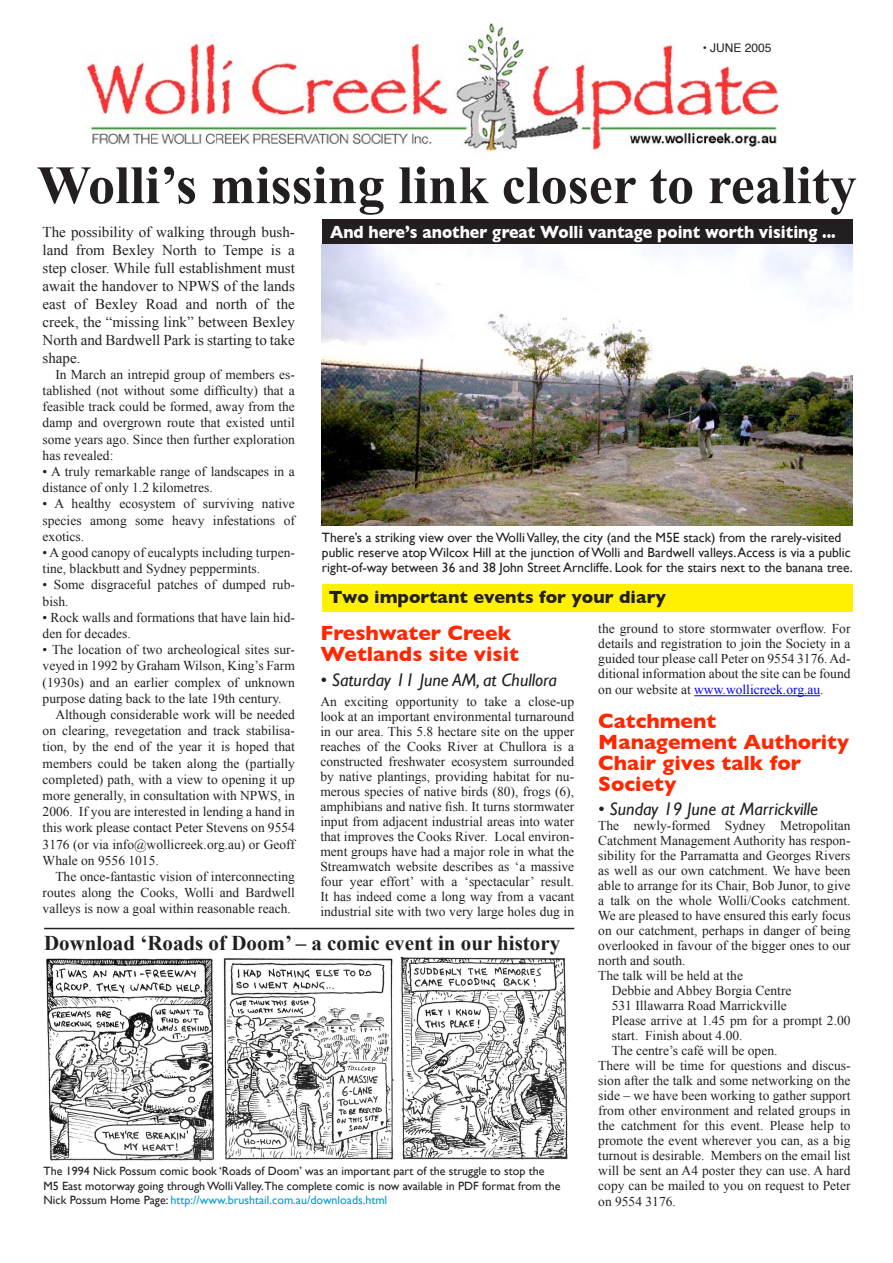
<style>
.page{position:relative;width:893px;height:1263px;background:#fff}
.page>*{position:absolute;margin:0;border:0;box-sizing:border-box;transform-origin:0 0}
.t1{font:700 54px "Times New Roman";color:#231f20}
.t2{font:700 21px/21px "Gill Sans";color:#ff2700}
.t3{font:700 21px "Times New Roman";color:#231f20}
.t4{font:italic 18px "Gill Sans";color:#231f20}
.t5{font:700 18px "Gill Sans";color:#fff;scale:.89 1}
.t6{font:700 18px "Gill Sans";color:#231f20}
.t7{font:15px/18px "Times New Roman";color:#231f20;text-align:justify}
.t8{font:13.5px/15px "Times New Roman";color:#231f20;text-align:justify}
.t9{font:13.5px/15px "Gill Sans";color:#231f20}
.t10{font:12px/14.4px "Gill Sans";color:#231f20}
.t11{font:12px "Helvetica";color:#231f20}
.s1{color:#00f}
.s2{color:#009cd6}
</style>
<div class="page">
<img style="left:87px;top:23px;width:695px;height:129px">
<img style="left:322px;top:245px;width:530px;height:280px">
<div style="left:322px;top:219px;width:530px;height:24px;background:#231f20"></div>
<hr style="left:694px;top:695px;width:126px;height:1px;background:#00f">
<img style="left:46px;top:956px;width:522px;height:206px">
<div style="left:322px;top:584px;width:530px;height:28px;background:#fff101"></div>
<hr style="left:44px;top:928px;width:530px;height:1px;background:#231f20">
<p class="t11" style="left:703px;top:39px;width:70px">• JUNE 2005</p>
<h1 class="t1" style="left:37px;top:154px;width:821px">Wolli’s missing link closer to reality</h1>
<p class="t7" style="left:43px;top:222px;width:254px">The possibility of walking through bush&shy;land from Bexley North to Tempe is a step closer. While full establishment must await the handover to NPWS of the lands east of Bexley Road and north of the creek, the “missing link” between Bexley North and Bardwell Park is starting to take shape.</p>
<p class="t8" style="left:43px;top:366px;width:254px;line-height:16.2px;text-indent:13px">In March an intrepid group of members es&shy;tablished (not without some difficulty) that a feasible track could be formed, away from the damp and overgrown route that existed until some years ago. Since then further exploration has revealed:</p>
<p class="t8" style="left:43px;top:463px;width:254px;line-height:16.2px">• A truly remarkable range of landscapes in a distance of only 1.2 kilometres.</p>
<p class="t8" style="left:43px;top:496px;width:254px;line-height:16.2px">• A healthy ecosystem of surviving native species among some heavy infestations of exotics.</p>
<p class="t8" style="left:43px;top:544px;width:254px;line-height:16.2px">• A good canopy of eucalypts including turpen&shy;tine, blackbutt and Sydney peppermints.</p>
<p class="t8" style="left:43px;top:577px;width:254px;line-height:16.2px">• Some disgraceful patches of dumped rub&shy;bish.</p>
<p class="t8" style="left:43px;top:609px;width:254px;line-height:16.2px">• Rock walls and formations that have lain hid&shy;den for decades.</p>
<p class="t8" style="left:43px;top:642px;width:254px">• The location of two archeological sites sur-</p>
<p class="t8" style="left:43px;top:658px;width:254px">veyed in 1992 by Graham Wilson, King’s Farm</p>
<p class="t8" style="left:43px;top:674px;width:254px">(1930s) and an earlier complex of unknown</p>
<p class="t8" style="left:43px;top:691px;width:241px">purpose dating back to the late 19th century.</p>
<p class="t8" style="left:55px;top:707px;width:241px">Although considerable work will be needed</p>
<p class="t8" style="left:43px;top:723px;width:254px">on clearing, revegetation and track stabilisa-</p>
<p class="t8" style="left:43px;top:739px;width:254px">tion, by the end of the year it is hoped that</p>
<p class="t8" style="left:43px;top:755px;width:254px">members could be taken along the (partially</p>
<p class="t8" style="left:43px;top:772px;width:254px">completed) path, with a view to opening it up</p>
<p class="t8" style="left:43px;top:788px;width:254px">more generally, in consultation with NPWS, in</p>
<p class="t8" style="left:43px;top:804px;width:254px">2006. If you are interested in lending a hand in</p>
<p class="t8" style="left:43px;top:820px;width:254px">this work please contact Peter Stevens on 9554</p>
<p class="t8" style="left:43px;top:836px;width:254px">3176 (or via info@wollicreek.org.au) or Geoff</p>
<p class="t8" style="left:43px;top:853px;width:118px">Whale on 9556 1015.</p>
<p class="t8" style="left:55px;top:869px;width:241px">The once-fantastic vision of interconnecting</p>
<p class="t8" style="left:43px;top:885px;width:254px">routes along the Cooks, Wolli and Bardwell</p>
<p class="t8" style="left:43px;top:901px;width:250px">valleys is now a goal within reasonable reach.</p>
<h3 class="t5" style="left:330px;top:221px;width:570px">And here’s another great Wolli vantage point worth visiting ...</h3>
<p class="t9" style="left:322px;top:529px;width:532px">There’s a striking view over the Wolli Valley, the city (and the M5E stack) from the rarely-visited public reserve atop Wilcox Hill at the junction of Wolli and Bardwell valleys. Access is via a public right-of-way between 36 and 38 John Street Arncliffe. Look for the stairs next to the banana tree.</p>
<h3 class="t6" style="left:329px;top:586px;width:339px">Two important events for your diary</h3>
<p class="t8" style="left:598px;top:621px;width:254px">the ground to store stormwater overflow. For details and registration to join the Society in a guided tour please call Peter on 9554 3176. Ad&shy;ditional information about the site can be found on our website at <span class="s1">www.wollicreek.org.au</span>.</p>
<h2 class="t2" style="left:598px;top:710px;width:252px">Catchment<br>Management Authority<br>Chair gives talk for<br>Society</h2>
<h3 class="t4" style="left:598px;top:798px;width:221px">• Sunday 19 June at Marrickville</h3>
<p class="t8" style="left:598px;top:818px;width:254px">The newly-formed Sydney Metropolitan</p>
<p class="t8" style="left:598px;top:833px;width:254px">Catchment Management Authority has respon-</p>
<p class="t8" style="left:598px;top:848px;width:254px">sibility for the Parramatta and Georges Rivers</p>
<p class="t8" style="left:598px;top:863px;width:254px">as well as our own catchment. We have been</p>
<p class="t8" style="left:598px;top:878px;width:254px">able to arrange for its Chair, Bob Junor, to give</p>
<p class="t8" style="left:598px;top:893px;width:254px">a talk on the whole Wolli/Cooks catchment.</p>
<p class="t8" style="left:598px;top:908px;width:254px">We are pleased to have ensured this early focus</p>
<p class="t8" style="left:598px;top:923px;width:254px">on our catchment, perhaps in danger of being</p>
<p class="t8" style="left:598px;top:938px;width:254px">overlooked in favour of the bigger ones to our</p>
<p class="t8" style="left:598px;top:953px;width:89px">north and south.</p>
<p class="t8" style="left:598px;top:968px;width:146px">The talk will be held at the</p>
<p class="t8" style="left:612px;top:983px;width:181px">Debbie and Abbey Borgia Centre</p>
<p class="t8" style="left:612px;top:998px;width:177px">531 Illawarra Road Marrickville</p>
<p class="t8" style="left:612px;top:1013px;width:240px">Please arrive at 1.45 pm for a prompt 2.00</p>
<p class="t8" style="left:612px;top:1028px;width:132px">start. Finish about 4.00.</p>
<p class="t8" style="left:612px;top:1043px;width:167px">The centre’s café will be open.</p>
<p class="t8" style="left:598px;top:1058px;width:254px">There will be time for questions and discus-</p>
<p class="t8" style="left:598px;top:1073px;width:254px">sion after the talk and some networking on the</p>
<p class="t8" style="left:598px;top:1088px;width:254px">side – we have been working to gather support</p>
<p class="t8" style="left:598px;top:1103px;width:254px">from other environment and related groups in</p>
<p class="t8" style="left:598px;top:1118px;width:254px">the catchment for this event. Please help to</p>
<p class="t8" style="left:598px;top:1133px;width:254px">promote the event wherever you can, as a big</p>
<p class="t8" style="left:598px;top:1148px;width:254px">turnout is desirable. Members on the email list</p>
<p class="t8" style="left:598px;top:1163px;width:254px">will be sent an A4 poster they can use. A hard</p>
<p class="t8" style="left:598px;top:1178px;width:254px">copy can be mailed to you on request to Peter</p>
<p class="t8" style="left:598px;top:1194px;width:79px">on 9554 3176.</p>
<h2 class="t2" style="left:320px;top:622px;width:200px">Freshwater Creek<br>Wetlands site visit</h2>
<h3 class="t4" style="left:320px;top:670px;width:238px">• Saturday 11 June AM, at Chullora</h3>
<p class="t8" style="left:320px;top:693px;width:255px">An exciting opportunity to take a close-up look at an important environmental turnaround in our area. This 5.8 hectare site on the upper reaches of the Cooks River at Chullora is a constructed freshwater ecosystem surrounded by native plantings, providing habitat for nu&shy;merous species of native birds (80), frogs (6), amphibians and native fish. It turns stormwater input from adjacent industrial areas into water that improves the Cooks River. Local environ&shy;ment groups have had a major role in what the Streamwatch website describes as ‘a massive four year effort’ with a ‘spectacular’ result.<br>It has indeed come a long way from a vacant industrial site with two very large holes dug in</p>
<h2 class="t3" style="left:44px;top:931px;width:518px">Download ‘Roads of Doom’ – a comic event in our history</h2>
<p class="t10" style="left:43px;top:1164px;width:519px">The 1994 Nick Possum comic book ‘Roads of Doom’ was an important part of the struggle to stop the<br>M5 East motorway going through Wolli Valley.The complete comic is now available in PDF format from the<br>Nick Possum Home Page: <span class="s2">http://www.brushtail.com.au/downloads.html</span></p>
</div>
